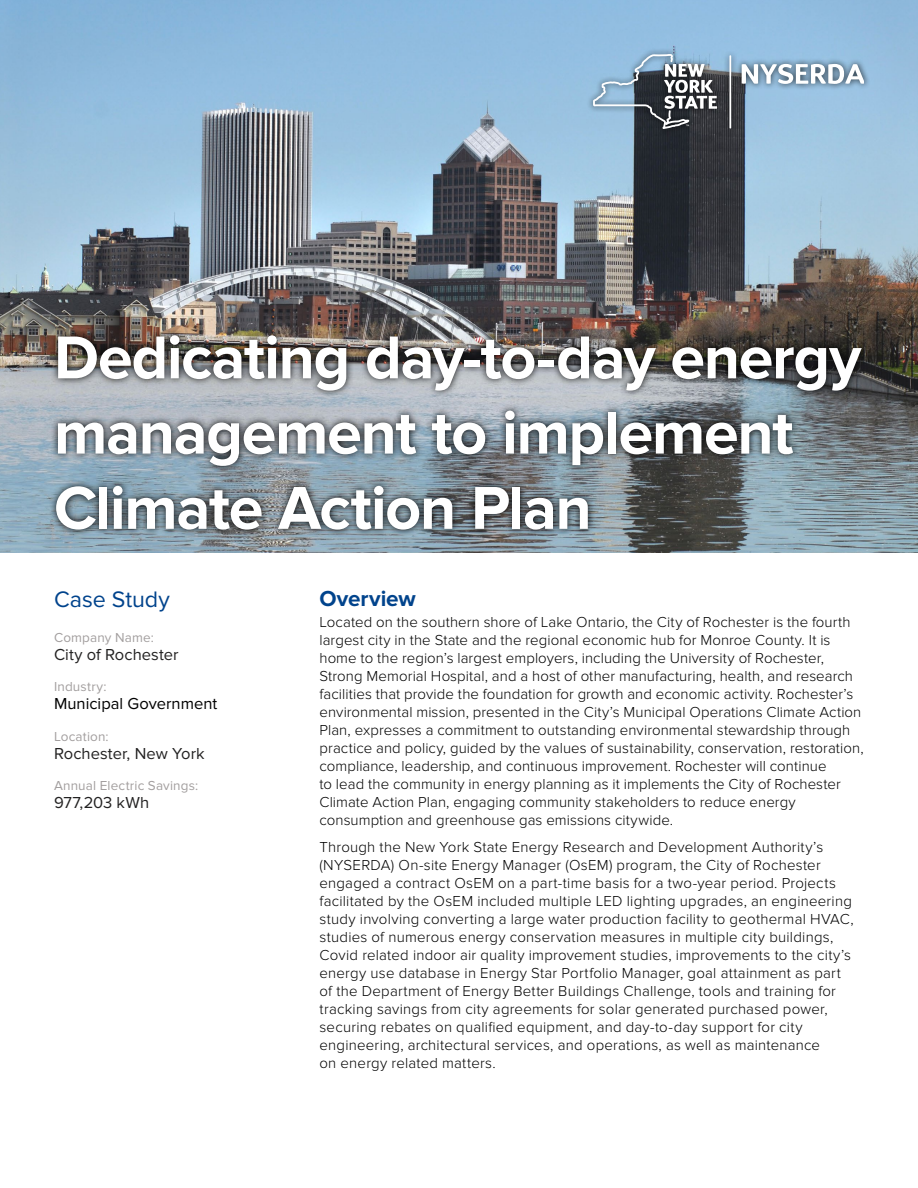
<style>
.page{position:relative;width:918px;height:1188px;background:#fff}
.page>*{position:absolute;margin:0;border:0;box-sizing:border-box;transform-origin:0 0}
.CS_Headline{font:700 62.7px/75.3px "Proxima Nova";letter-spacing:-.02em;color:#fff}
.t1{font:23.25px "Proxima Nova";color:#00438c}
.CS_Sub_1{font:700 22.5px "Proxima Nova";letter-spacing:-.005em;color:#00438c}
.t2{font:16.5px "Proxima Nova";color:#222121}
.t3{font:16.5px "Proxima Nova";letter-spacing:.005em;color:#000}
.CS_Body_Text{font:300 15px/18px "Proxima Nova";letter-spacing:.015em;color:#000}
.t4{font:13.5px "Proxima Nova";letter-spacing:.015em;color:#a39f9f}
</style>
<div class="page">
<img style="left:0;top:0;width:918px;height:553px">
<div style="left:586px;top:48px;width:284px;height:87px;background:#000;opacity:.75"></div>
<svg style="left:593px;top:54px;width:124px;height:75px;background:#788a99"></svg>
<svg style="left:742px;top:64px;width:122px;height:20px"></svg>
<hr style="left:729px;top:55px;width:2px;height:74px;background:#fff">
<svg style="left:48px;top:328px;width:821px;height:209px;background:#6a7075"></svg>
<p class="CS_Headline" style="left:54px;top:321px;width:809px">Dedicating day-to-day energy management to implement<br>Climate Action Plan</p>
<p class="t1" style="left:54px;top:586px;width:117px">Case Study</p>
<p class="t4" style="left:54px;top:629px;width:101px">Company Name:</p>
<p class="t2" style="left:54px;top:645px;width:126px">City of Rochester</p>
<p class="t4" style="left:54px;top:679px;width:54px">Industry:</p>
<p class="t3" style="left:54px;top:694px;width:165px">Municipal Government</p>
<p class="t4" style="left:54px;top:728px;width:56px">Location:</p>
<p class="t2" style="left:54px;top:744px;width:152px">Rochester, New York</p>
<p class="t4" style="left:54px;top:778px;width:146px">Annual Electric Savings:</p>
<p class="t2" style="left:54px;top:793px;width:97px">977,203 kWh</p>
<p class="CS_Sub_1" style="left:320px;top:586px;width:98px">Overview</p>
<p class="CS_Body_Text" style="left:320px;top:614px;width:546px">Located on the southern shore of Lake Ontario, the City of Rochester is the fourth largest city in the State and the regional economic hub for Monroe County. It is home to the region’s largest employers, including the University of Rochester, Strong Memorial Hospital, and a host of other manufacturing, health, and research facilities that provide the foundation for growth and economic activity. Rochester’s environmental mission, presented in the City’s Municipal Operations Climate Action Plan, expresses a commitment to outstanding environmental stewardship through practice and policy, guided by the values of sustainability, conservation, restoration, compliance, leadership, and continuous improvement. Rochester will continue<br>to lead the community in energy planning as it implements the City of Rochester Climate Action Plan, engaging community stakeholders to reduce energy consumption and greenhouse gas emissions citywide.</p>
<p class="CS_Body_Text" style="left:320px;top:839px;width:536px">Through the New York State Energy Research and Development Authority’s (NYSERDA) On-site Energy Manager (OsEM) program, the City of Rochester engaged a contract OsEM on a part-time basis for a two-year period. Projects facilitated by the OsEM included multiple LED lighting upgrades, an engineering study involving converting a large water production facility to geothermal HVAC, studies of numerous energy conservation measures in multiple city buildings, Covid related indoor air quality improvement studies, improvements to the city’s energy use database in Energy Star Portfolio Manager, goal attainment as part of the Department of Energy Better Buildings Challenge, tools and training for tracking savings from city agreements for solar generated purchased power, securing rebates on qualified equipment, and day-to-day support for city engineering, architectural services, and operations, as well as maintenance<br>on energy related matters.</p>
</div>
